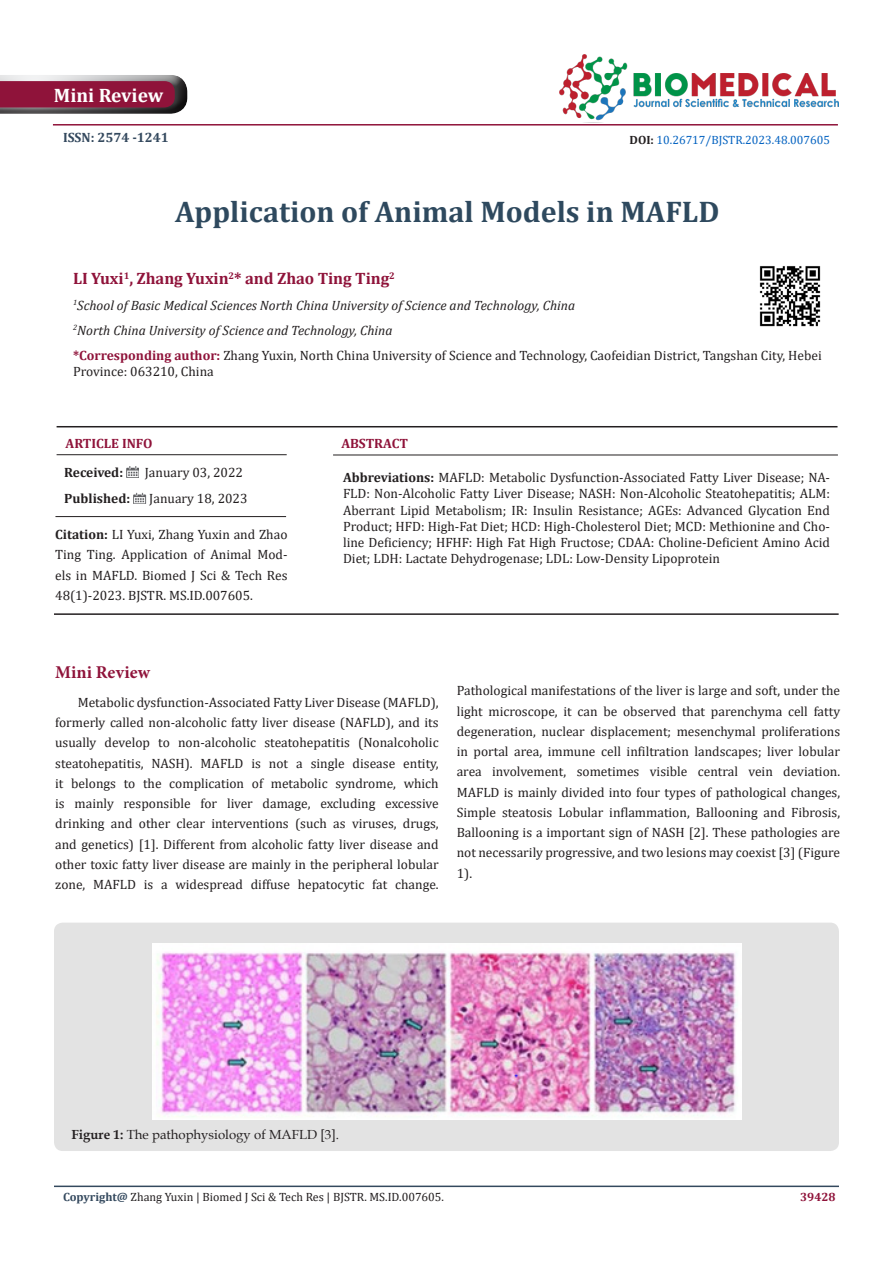
<style>
.page{position:relative;width:893px;height:1263px;background:#fff}
.page>*{position:absolute;margin:0;border:0;box-sizing:border-box;transform-origin:0 0}
.t1{font:700 30px "Cambria";color:#2e495e}
.t2{font:700 19.5px "Cambria";color:#fff}
.List_Paragraph{font:700 18px "Minion Pro";letter-spacing:.005em;color:#8f133a}
.t3{font:700 16.5px "Cambria";letter-spacing:-.005em;color:#8f133a}
.t4{font:13.5px/20.2px "Cambria";color:#231f20;text-align:justify}
.t5{font:italic 13.5px "Cambria";color:#231f20}
.t6{font:700 13.5px "Cambria";color:#8f133a}
.t7{font:700 13.5px "Cambria";color:#231f20}
.t8{font:700 13.5px "Cambria";color:#34495e}
.t9{font:13.2px "Book Antiqua";color:#231f20}
.t10{font:12px "Cambria";color:#231f20}
.t11{font:12px "Cambria";color:#0563c1}
.t12{font:700 12px "Cambria";color:#8f133a}
.s1{font-weight:700;color:#231f20}
.s2{font-weight:700;color:#8f133a}
.s3{font-weight:700}
.s4{font-weight:700;color:#34495e}
</style>
<div class="page">
<hr style="left:54px;top:1185px;width:785px;height:2px;background:#34495e">
<svg style="left:0;top:75px;width:187px;height:39px;background:#8a3c55"></svg>
<img style="left:559px;top:54px;width:280px;height:67px">
<hr style="left:53px;top:124px;width:785px;height:2px;background:#8f133a">
<img style="left:759px;top:266px;width:62px;height:61px">
<hr style="left:55px;top:516px;width:231px;height:1px;background:#231f20">
<hr style="left:57px;top:454px;width:230px;height:1px;background:#231f20">
<hr style="left:57px;top:426px;width:780px;height:1px;background:#231f20">
<hr style="left:333px;top:455px;width:505px;height:1px;background:#231f20">
<svg style="left:126px;top:466px;width:13px;height:11px"></svg>
<svg style="left:133px;top:493px;width:13px;height:11px"></svg>
<hr style="left:54px;top:613px;width:785px;height:2px;background:#231f20">
<div style="left:54px;top:923px;width:785px;height:228px;background:#e3e3e3;border-radius:9px"></div>
<img style="left:153px;top:944px;width:588px;height:175px">
<p class="t2" style="left:54px;top:81px;width:111px">Mini Review</p>
<p class="t8" style="left:63px;top:127px;width:107px">ISSN: 2574 -1241</p>
<p class="t11" style="left:630px;top:133px;width:202px"><span class="s1">DOI:</span> 10.26717/BJSTR.2023.48.007605</p>
<p class="t1" style="left:175px;top:190px;width:546px">Application of Animal Models in MAFLD</p>
<p class="t3" style="left:73px;top:267px;width:323px">LI Yuxi<sup>1</sup>, Zhang Yuxin<sup>2</sup>* and Zhao Ting Ting<sup>2</sup></p>
<p class="t5" style="left:73px;top:295px;width:504px"><sup>1</sup>School of Basic Medical Sciences North China University of Science and Technology, China</p>
<p class="t5" style="left:73px;top:321px;width:321px"><sup>2</sup>North China University of Science and Technology, China</p>
<p class="t4" style="left:73px;top:347px;width:750px;line-height:16.2px"><span class="s2">*Corresponding author:</span> Zhang Yuxin, North China University of Science and Technology, Caofeidian District, Tangshan City, Hebei<br>Province: 063210, China</p>
<p class="t6" style="left:66px;top:434px;width:88px">ARTICLE INFO</p>
<p class="t6" style="left:341px;top:434px;width:68px">ABSTRACT</p>
<p class="t7" style="left:64px;top:463px;width:60px">Received:</p>
<p class="t4" style="left:145px;top:463px;width:100px">January 03, 2022</p>
<p class="t7" style="left:64px;top:488px;width:67px">Published:</p>
<p class="t4" style="left:149px;top:488px;width:100px">January 18, 2023</p>
<p class="t4" style="left:55px;top:524px;width:234px"><span class="s3">Citation:</span> LI Yuxi, Zhang Yuxin and Zhao Ting Ting. Application of Animal Mod&shy;els in MAFLD. Biomed J Sci &amp; Tech Res 48(1)-2023. BJSTR. MS.ID.007605.</p>
<p class="t4" style="left:343px;top:469px;width:488px;line-height:16.2px"><span class="s3">Abbreviations:</span> MAFLD: Metabolic Dysfunction-Associated Fatty Liver Disease; NA-FLD: Non-Alcoholic Fatty Liver Disease; NASH: Non-Alcoholic Steatohepatitis; ALM:<br>Aberrant Lipid Metabolism; IR: Insulin Resistance; AGEs: Advanced Glycation End Product; HFD: High-Fat Diet; HCD: High-Cholesterol Diet; MCD: Methionine and Cho&shy;line Deficiency; HFHF: High Fat High Fructose; CDAA: Choline-Deficient Amino Acid Diet; LDH: Lactate Dehydrogenase; LDL: Low-Density Lipoprotein</p>
<p class="List_Paragraph" style="left:55px;top:659px;width:97px">Mini Review</p>
<p class="t4" style="left:55px;top:692px;width:385px;text-indent:22px">Metabolic dysfunction-Associated Fatty Liver Disease (MAFLD), formerly called non-alcoholic fatty liver disease (NAFLD), and its usually develop to non-alcoholic steatohepatitis (Nonalcoholic steatohepatitis, NASH). MAFLD is not a single disease entity, it belongs to the complication of metabolic syndrome, which is mainly responsible for liver damage, excluding excessive drinking and other clear interventions (such as viruses, drugs, and genetics) [1]. Different from alcoholic fatty liver disease and other toxic fatty liver disease are mainly in the peripheral lobular zone, MAFLD is a widespread diffuse hepatocytic fat change.</p>
<p class="t4" style="left:457px;top:680px;width:385px">Pathological manifestations of the liver is large and soft, under the light microscope, it can be observed that parenchyma cell fatty degeneration, nuclear displacement; mesenchymal proliferations in portal area, immune cell infiltration landscapes; liver lobular area involvement, sometimes visible central vein deviation.<br>MAFLD is mainly divided into four types of pathological changes, Simple steatosis Lobular inflammation, Ballooning and Fibrosis, Ballooning is a important sign of NASH [2]. These pathologies are not necessarily progressive, and two lesions may coexist [3] (Figure 1).</p>
<p class="t9" style="left:72px;top:1125px;width:269px"><span class="s3">Figure 1:</span> The pathophysiology of MAFLD [3].</p>
<p class="t10" style="left:63px;top:1190px;width:383px"><span class="s4">Copyright@</span> Zhang Yuxin | Biomed J Sci &amp; Tech Res | BJSTR. MS.ID.007605.</p>
<p class="t12" style="left:800px;top:1188px;width:37px">39428</p>
</div>
